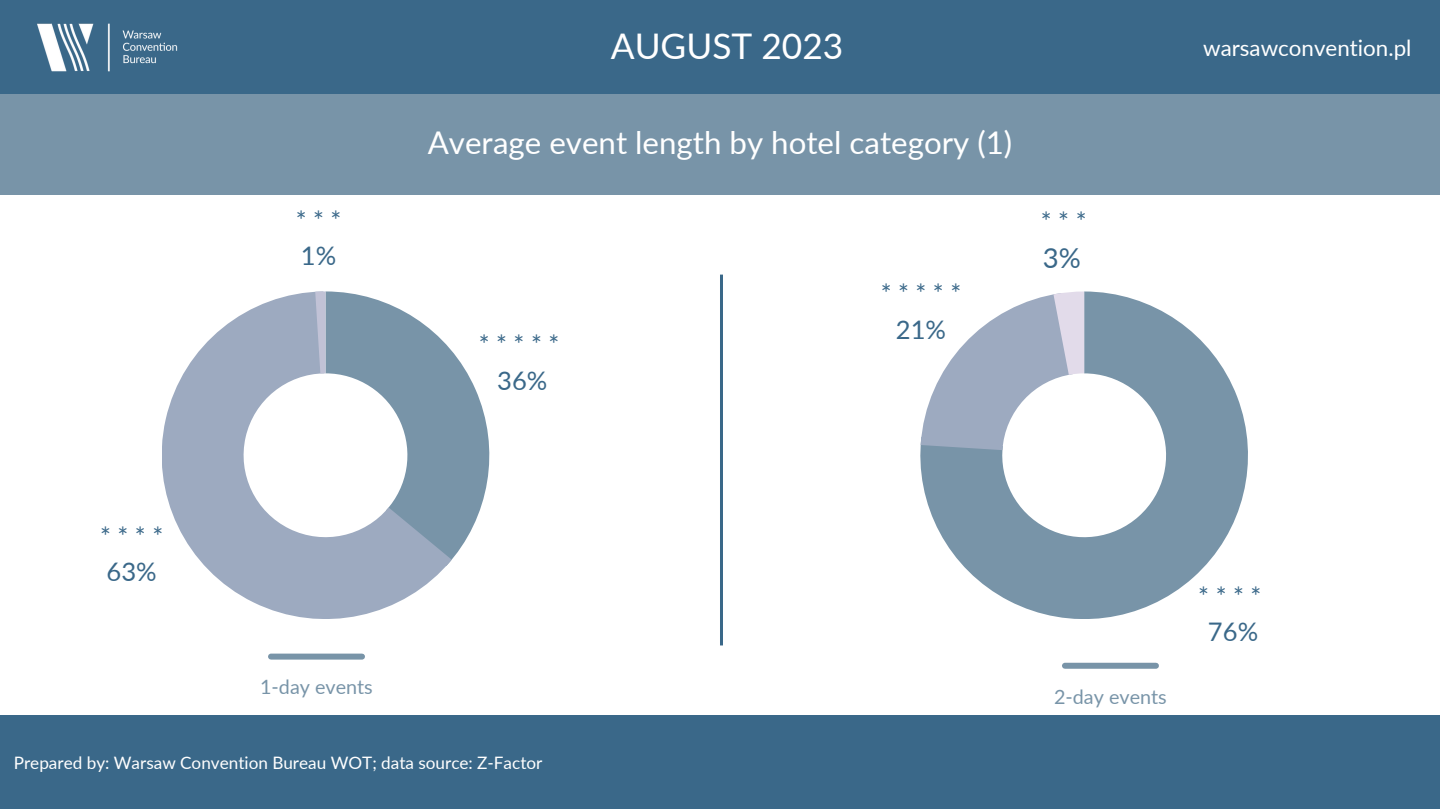
<style>
.page{position:relative;width:1440px;height:810px;background:#fff}
.page>*{position:absolute;margin:0;border:0;box-sizing:border-box;transform-origin:0 0}
.t1{font:35.3px "Lato";color:#fff}
.t2{font:31.3px "Lato";color:#fff}
.t3{font:27.5px "Lato";color:#3a6889}
.t4{font:25.6px "Lato";color:#3a6889}
.t5{font:22.3px "Lato";color:#fff}
.t6{font:19.8px "Lato";color:#7894a8}
.t7{font:17.1px "Lato";color:#fff}
</style>
<div class="page">
<div style="left:0;top:94px;width:1440px;height:101px;background:#7894a8"></div>
<div style="left:0;top:715px;width:1440px;height:94px;background:#3a6889"></div>
<div style="left:0;top:0;width:1440px;height:94px;background:#3a6889"></div>
<img style="left:37px;top:23px;width:141px;height:49px">
<hr style="left:720px;top:275px;width:3px;height:370px;background:#3a6889">
<div style="left:271px;top:654px;width:91px;height:6px;background:#7894a8"></div>
<svg style="left:162px;top:291px;width:284px;height:328px;fill:#9daac0"></svg>
<svg style="left:315px;top:291px;width:174px;height:275px"></svg>
<div style="left:1065px;top:663px;width:91px;height:6px;background:#7894a8"></div>
<svg style="left:920px;top:291px;width:328px;height:328px;fill:#7894a8"></svg>
<svg style="left:921px;top:291px;width:163px;height:159px"></svg>
<p class="t4" style="left:296px;top:204px;width:47px">***</p>
<p class="t4" style="left:301px;top:240px;width:37px">1%</p>
<p class="t1" style="left:611px;top:25px;width:234px">AUGUST 2023</p>
<p class="t2" style="left:428px;top:123px;width:586px">Average event length by hotel category (1)</p>
<p class="t4" style="left:479px;top:329px;width:82px">*****</p>
<p class="t4" style="left:497px;top:365px;width:52px">36%</p>
<p class="t4" style="left:881px;top:278px;width:82px">*****</p>
<p class="t4" style="left:896px;top:313px;width:52px">21%</p>
<p class="t4" style="left:1041px;top:205px;width:47px">***</p>
<p class="t3" style="left:1043px;top:241px;width:40px">3%</p>
<p class="t5" style="left:1203px;top:34px;width:210px">warsawconvention.pl</p>
<p class="t4" style="left:100px;top:521px;width:65px">****</p>
<p class="t4" style="left:107px;top:556px;width:52px">63%</p>
<p class="t6" style="left:260px;top:675px;width:114px">1-day events</p>
<p class="t7" style="left:14px;top:752px;width:530px">Prepared by: Warsaw Convention Bureau WOT; data source: Z-Factor</p>
<p class="t6" style="left:1054px;top:684px;width:114px">2-day events</p>
<p class="t4" style="left:1198px;top:580px;width:65px">****</p>
<p class="t4" style="left:1208px;top:616px;width:52px">76%</p>
</div>
